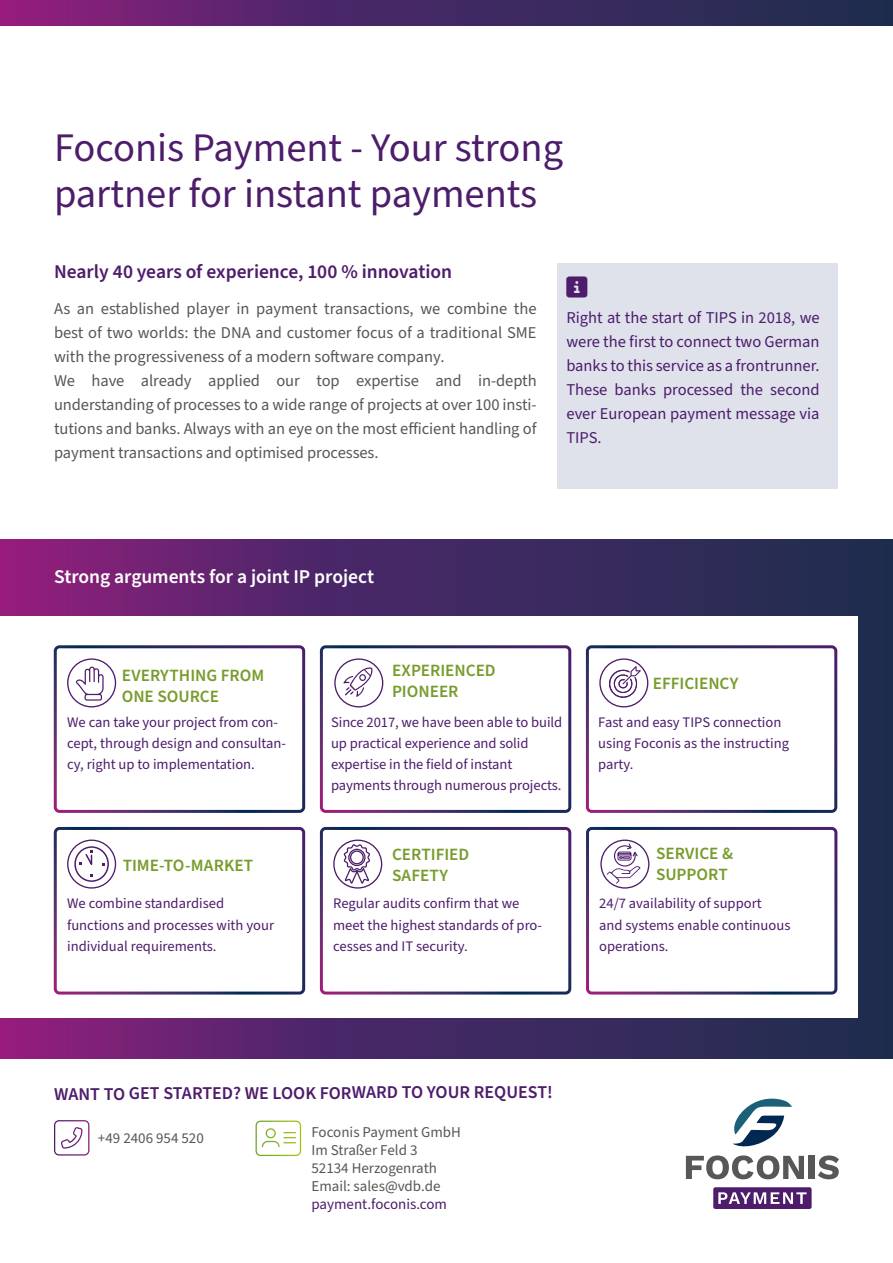
<style>
.page{position:relative;width:893px;height:1263px;background:#fff}
.page>*{position:absolute;margin:0;border:0;box-sizing:border-box;transform-origin:0 0}
.t1{font:40.5px/46.5px "Source Sans Pro";color:#4d1c6b}
.t2{font:100 40.5px "Font Awesome 6 Pro";color:#fff}
.t3{font:24px "Font Awesome 6 Pro Solid";color:#4d1c6b}
.t4{font:600 19.5px "Source Sans Pro";letter-spacing:-.005em;color:#4d1c6b}
.t5{font:600 19.5px "Source Sans Pro";letter-spacing:-.005em;color:#fff}
.t6{font:600 18px "Source Sans Pro";letter-spacing:-.005em;color:#4d1c6b}
.t7{font:600 17.25px/21.1px "Source Sans Pro";color:#789c2c}
.t8{font:16.5px/24px "Source Sans Pro";letter-spacing:-.005em;color:#575756}
.t9{font:16.5px/24px "Source Sans Pro";color:#4d1c6b;text-align:justify}
.t10{font:15px/18px "Source Sans Pro";color:#575756}
.t11{font:15px "Source Sans Pro";color:#4d1c6b}
.t12{font:14.55px/21.1px "Source Sans Pro";color:#4d1c6b}
</style>
<div class="page">
<svg style="left:0;top:539px;width:893px;height:520px;background:#452761"></svg>
<div style="left:0;top:616px;width:858px;height:402px;background:#fff"></div>
<div style="left:558px;top:263px;width:280px;height:226px;background:#dfe1eb"></div>
<div style="left:54px;top:827px;width:251px;height:167px;border:3px solid #fff;border-radius:4px"></div>
<div style="left:54px;top:645px;width:251px;height:168px;border:3px solid #fff;border-radius:4px"></div>
<div style="left:586px;top:827px;width:251px;height:167px;border:3px solid #fff;border-radius:4px"></div>
<div style="left:586px;top:645px;width:251px;height:168px;border:3px solid #fff;border-radius:4px"></div>
<div style="left:67px;top:658px;width:49px;height:49px;border:1px solid #4d1c6b;border-radius:50%"></div>
<svg style="left:76px;top:666px;width:28px;height:35px"></svg>
<div style="left:599px;top:658px;width:49px;height:49px;border:1px solid #4d1c6b;border-radius:50%"></div>
<svg style="left:609px;top:666px;width:32px;height:32px"></svg>
<div style="left:67px;top:839px;width:49px;height:50px;border:1px solid #4d1c6b;border-radius:50%"></div>
<div style="left:74px;top:846px;width:35px;height:36px;border:2px solid #4d1c6b;border-radius:50%"></div>
<svg style="left:79px;top:850px;width:14px;height:27px"></svg>
<div style="left:320px;top:827px;width:251px;height:167px;border:3px solid #fff;border-radius:4px"></div>
<div style="left:320px;top:645px;width:251px;height:168px;border:3px solid #fff;border-radius:4px"></div>
<div style="left:334px;top:658px;width:49px;height:49px;border:1px solid #4d1c6b;border-radius:50%"></div>
<svg style="left:343px;top:667px;width:29px;height:30px"></svg>
<div style="left:333px;top:839px;width:49px;height:50px;border:1px solid #4d1c6b;border-radius:50%"></div>
<svg style="left:342px;top:843px;width:29px;height:42px"></svg>
<div style="left:600px;top:839px;width:49px;height:50px;border:1px solid #4d1c6b;border-radius:50%"></div>
<svg style="left:607px;top:842px;width:34px;height:42px"></svg>
<svg style="left:0;top:0;width:893px;height:26px;background:#4a2763"></svg>
<svg style="left:713px;top:1187px;width:99px;height:22px;background:#734d8b"></svg>
<svg style="left:733px;top:1098px;width:59px;height:49px"></svg>
<svg style="left:686px;top:1155px;width:118px;height:24px"></svg>
<div style="left:809px;top:1156px;width:6px;height:23px;background:#575756"></div>
<svg style="left:818px;top:1155px;width:21px;height:24px"></svg>
<h1 class="t1" style="left:54px;top:125px;width:511px">Foconis Payment - Your strong partner for instant payments</h1>
<h3 class="t4" style="left:54px;top:258px;width:400px">Nearly 40 years of experience, 100 % innovation</h3>
<p class="t8" style="left:54px;top:297px;width:484px">As an established player in payment transactions, we combine the best of two worlds: the DNA and customer focus of a traditional SME with the progressiveness of a modern software company.<br>We have already applied our top expertise and in-depth understanding of processes to a wide range of projects at over 100 insti&shy;tutions and banks. Always with an eye on the most efficient handling of payment transactions and optimised processes.</p>
<h2 class="t3" style="left:566px;top:275px;width:22px">▲❑◆■□</h2>
<p class="t9" style="left:566px;top:306px;width:255px">Right at the start of TIPS in 2018, we were the first to connect two German banks to this service as a frontrunner.<br>These banks processed the second ever European payment message via TIPS.</p>
<h3 class="t5" style="left:54px;top:564px;width:322px">Strong arguments for a joint IP project</h3>
<p class="t7" style="left:122px;top:665px;width:144px">EVERYTHING FROM<br>ONE SOURCE</p>
<p class="t7" style="left:392px;top:660px;width:105px">EXPERIENCED<br>PIONEER</p>
<p class="t7" style="left:653px;top:674px;width:87px">EFFICIENCY</p>
<p class="t12" style="left:67px;top:712px;width:220px">We can take your project from con&shy;cept, through design and consultan&shy;cy, right up to implementation.</p>
<p class="t7" style="left:123px;top:855px;width:132px">TIME-TO-MARKET</p>
<p class="t12" style="left:67px;top:893px;width:208px">We combine standardised functions and processes with your individual requirements.</p>
<p class="t12" style="left:331px;top:712px;width:233px">Since 2017, we have been able to build up practical experience and solid expertise in the field of instant payments through numerous projects.</p>
<p class="t7" style="left:392px;top:844px;width:79px">CERTIFIED<br>SAFETY</p>
<p class="t12" style="left:333px;top:893px;width:210px">Regular audits confirm that we meet the highest standards of pro&shy;cesses and IT security.</p>
<p class="t12" style="left:598px;top:712px;width:192px">Fast and easy TIPS connection using Foconis as the instructing party.</p>
<p class="t7" style="left:656px;top:843px;width:79px">SERVICE &amp;<br>SUPPORT</p>
<p class="t12" style="left:599px;top:893px;width:193px">24/7 availability of support<br>and systems enable continuous operations.</p>
<p class="t6" style="left:54px;top:1081px;width:501px">WANT TO GET STARTED? WE LOOK FORWARD TO YOUR REQUEST!</p>
<h1 class="t2" style="left:54px;top:1117px;width:37px">▲❑◆□■●</h1>
<p class="t10" style="left:98px;top:1130px;width:107px">+49 2406 954 520</p>
<p class="t10" style="left:311px;top:1123px;width:151px">Foconis Payment GmbH<br>Im Straßer Feld 3<br>52134 Herzogenrath<br>Email: sales@vdb.de</p>
<p class="t11" style="left:311px;top:1194px;width:137px">payment.foconis.com</p>
</div>
